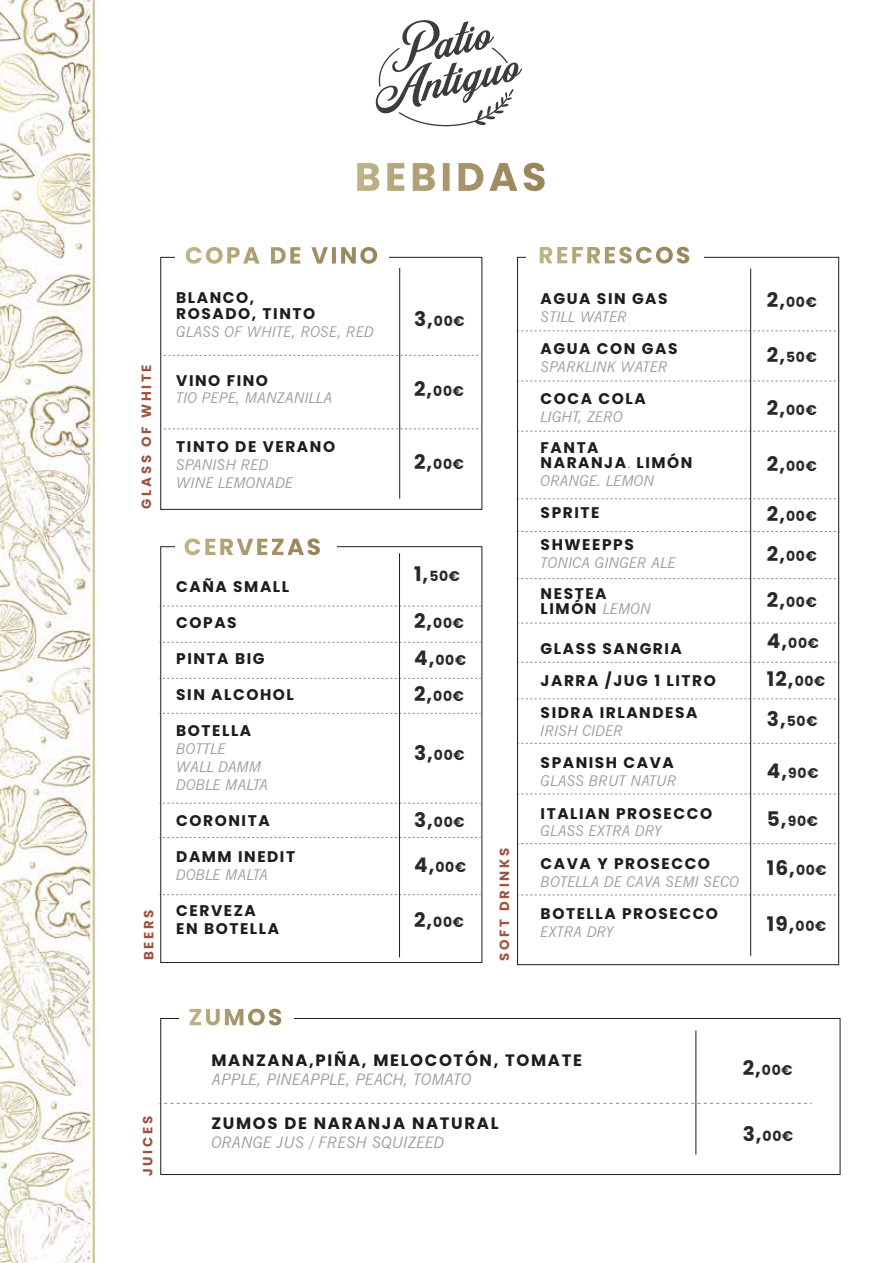
<style>
.page{position:relative;width:893px;height:1263px;background:#fff}
.page>*{position:absolute;margin:0;border:0;box-sizing:border-box;transform-origin:0 0}
.t1{font:700 20.1px "Poppins";color:#292929}
.t2{font:700 16.5px "Poppins";letter-spacing:.1em;color:#1d1d1b}
.t3{font:italic 15.9px "News Gothic BT";color:#9d9d9c}
.t4{font:700 15.45px/32.1px "Poppins";letter-spacing:.1em;color:#1d1d1b}
.t5{font:italic 14.85px/18px "News Gothic BT";color:#9d9d9c}
.t6{font:700 13.95px "Poppins";letter-spacing:.05em;color:#292929}
.t7{font:700 13.35px "Poppins";letter-spacing:.2em;color:#9c5342}
.s1{font-size:20.1px}
.s2{font-family:"News Gothic BT";font-weight:400;font-style:italic;font-size:14.85px;color:#9d9d9c}
.s3{font-size:13.95px}
</style>
<div class="page">
<svg style="left:375px;top:20px;width:147px;height:106px"></svg>
<svg style="left:357px;top:163px;width:188px;height:28px"></svg>
<svg style="left:159px;top:606px;width:321px;height:1px"></svg>
<svg style="left:159px;top:642px;width:321px;height:1px"></svg>
<svg style="left:159px;top:678px;width:321px;height:1px"></svg>
<svg style="left:159px;top:713px;width:321px;height:1px"></svg>
<svg style="left:159px;top:803px;width:321px;height:1px"></svg>
<svg style="left:159px;top:837px;width:321px;height:1px"></svg>
<svg style="left:159px;top:894px;width:321px;height:1px"></svg>
<svg style="left:159px;top:1103px;width:653px;height:1px"></svg>
<svg style="left:521px;top:331px;width:315px;height:1px"></svg>
<svg style="left:521px;top:381px;width:315px;height:1px"></svg>
<svg style="left:521px;top:431px;width:315px;height:1px"></svg>
<svg style="left:521px;top:498px;width:315px;height:1px"></svg>
<svg style="left:521px;top:531px;width:315px;height:1px"></svg>
<svg style="left:521px;top:578px;width:315px;height:1px"></svg>
<svg style="left:521px;top:623px;width:315px;height:1px"></svg>
<svg style="left:521px;top:662px;width:315px;height:1px"></svg>
<svg style="left:521px;top:699px;width:315px;height:1px"></svg>
<svg style="left:521px;top:743px;width:315px;height:1px"></svg>
<svg style="left:521px;top:794px;width:315px;height:1px"></svg>
<svg style="left:521px;top:843px;width:315px;height:1px"></svg>
<svg style="left:521px;top:895px;width:315px;height:1px"></svg>
<hr style="left:750px;top:268px;width:1px;height:688px;background:#1d1d1b">
<hr style="left:399px;top:268px;width:1px;height:231px;background:#1d1d1b">
<hr style="left:696px;top:1030px;width:1px;height:125px;background:#1d1d1b">
<hr style="left:399px;top:553px;width:1px;height:404px;background:#1d1d1b">
<div style="left:160px;top:257px;width:322px;height:253px;border:1px solid #1d1d1b"></div>
<div style="left:175px;top:249px;width:214px;height:15px;background:#fff"></div>
<svg style="left:161px;top:355px;width:321px;height:1px"></svg>
<svg style="left:161px;top:429px;width:321px;height:1px"></svg>
<svg style="left:186px;top:247px;width:191px;height:17px"></svg>
<svg style="left:185px;top:538px;width:135px;height:17px"></svg>
<svg style="left:540px;top:247px;width:149px;height:16px"></svg>
<div style="left:160px;top:1018px;width:680px;height:157px;border:1px solid #1d1d1b"></div>
<div style="left:179px;top:1010px;width:114px;height:19px;background:#fff"></div>
<svg style="left:190px;top:1009px;width:91px;height:16px"></svg>
<img style="left:0;top:0;width:99px;height:1263px">
<p class="t7" style="left:139px;top:509px;width:146px;rotate:-90deg">GLASS OF WHITE</p>
<p class="t4" style="left:176px;top:290px;width:141px;line-height:16px">BLANCO,<br>ROSADO, TINTO</p>
<p class="t5" style="left:176px;top:323px;width:199px">GLASS OF WHITE, ROSE, RED</p>
<p class="t4" style="left:176px;top:364px;width:93px">VINO FINO</p>
<p class="t5" style="left:176px;top:389px;width:158px">TIO PEPE, MANZANILLA</p>
<p class="t4" style="left:176px;top:430px;width:160px">TINTO DE VERANO</p>
<p class="t5" style="left:176px;top:455px;width:119px">SPANISH RED<br>WINE LEMONADE</p>
<p class="t7" style="left:141px;top:960px;width:52px;rotate:-90deg">BEERS</p>
<p class="t4" style="left:176px;top:571px;width:114px">CAÑA SMALL</p>
<p class="t4" style="left:176px;top:607px;width:62px">COPAS</p>
<p class="t4" style="left:176px;top:643px;width:90px">PINTA BIG</p>
<p class="t4" style="left:176px;top:679px;width:119px">SIN ALCOHOL</p>
<p class="t4" style="left:176px;top:715px;width:77px">BOTELLA</p>
<p class="t5" style="left:176px;top:740px;width:94px">BOTTLE<br>WALL DAMM<br>DOBLE MALTA</p>
<p class="t4" style="left:176px;top:805px;width:95px">CORONITA</p>
<p class="t4" style="left:176px;top:841px;width:120px">DAMM INEDIT</p>
<p class="t5" style="left:176px;top:866px;width:94px">DOBLE MALTA</p>
<p class="t4" style="left:176px;top:902px;width:104px;line-height:18px">CERVEZA<br>EN BOTELLA</p>
<p class="t6" style="left:414px;top:313px;width:52px"><span class="s1">3,</span>00€</p>
<p class="t6" style="left:414px;top:383px;width:51px"><span class="s1">2,</span>00€</p>
<p class="t6" style="left:414px;top:456px;width:51px"><span class="s1">2,</span>00€</p>
<p class="t6" style="left:414px;top:568px;width:48px"><span class="s1">1,</span>50€</p>
<p class="t6" style="left:414px;top:615px;width:51px"><span class="s1">2,</span>00€</p>
<p class="t6" style="left:414px;top:652px;width:54px"><span class="s1">4,</span>00€</p>
<p class="t6" style="left:414px;top:688px;width:51px"><span class="s1">2,</span>00€</p>
<p class="t6" style="left:414px;top:747px;width:52px"><span class="s1">3,</span>00€</p>
<p class="t6" style="left:414px;top:814px;width:52px"><span class="s1">3,</span>00€</p>
<p class="t6" style="left:414px;top:859px;width:54px"><span class="s1">4,</span>00€</p>
<p class="t6" style="left:414px;top:913px;width:51px"><span class="s1">2,</span>00€</p>
<p class="t7" style="left:497px;top:961px;width:115px;rotate:-90deg">SOFT DRINKS</p>
<p class="t4" style="left:541px;top:282px;width:129px">AGUA SIN GAS</p>
<p class="t5" style="left:541px;top:307px;width:88px">STILL WATER</p>
<p class="t4" style="left:541px;top:332px;width:138px">AGUA CON GAS</p>
<p class="t5" style="left:541px;top:357px;width:129px">SPARKLINK WATER</p>
<p class="t4" style="left:541px;top:383px;width:107px">COCA COLA</p>
<p class="t5" style="left:541px;top:407px;width:84px">LIGHT, ZERO</p>
<p class="t4" style="left:541px;top:440px;width:153px;line-height:15px">FANTA<br>NARANJA<span class="s2">.</span> LIMÓN</p>
<p class="t5" style="left:541px;top:471px;width:115px">ORANGE. LEMON</p>
<p class="t4" style="left:541px;top:497px;width:95px">SPRITE<br>SHWEEPPS</p>
<p class="t5" style="left:541px;top:554px;width:137px">TONICA GINGER ALE</p>
<p class="t4" style="left:541px;top:586px;width:112px;line-height:15px">NESTEA<br>LIMÓN <span class="s2">LEMON</span></p>
<p class="t4" style="left:541px;top:633px;width:177px">GLASS SANGRIA<br>JARRA /JUG 1 LITRO<br>SIDRA IRLANDESA</p>
<p class="t5" style="left:541px;top:722px;width:84px">IRISH CIDER</p>
<p class="t4" style="left:541px;top:747px;width:135px">SPANISH CAVA</p>
<p class="t5" style="left:541px;top:772px;width:138px">GLASS BRUT NATUR</p>
<p class="t4" style="left:541px;top:797px;width:173px">ITALIAN PROSECCO</p>
<p class="t5" style="left:541px;top:822px;width:123px">GLASS EXTRA DRY</p>
<p class="t4" style="left:541px;top:847px;width:171px">CAVA Y PROSECCO</p>
<p class="t5" style="left:541px;top:872px;width:200px">BOTELLA DE CAVA SEMI SECO</p>
<p class="t4" style="left:541px;top:897px;width:179px">BOTELLA PROSECCO</p>
<p class="t5" style="left:541px;top:922px;width:74px">EXTRA DRY</p>
<p class="t6" style="left:767px;top:294px;width:51px"><span class="s1">2,</span>00€</p>
<p class="t6" style="left:767px;top:349px;width:51px"><span class="s1">2,</span>50€</p>
<p class="t6" style="left:767px;top:402px;width:51px"><span class="s1">2,</span>00€</p>
<p class="t6" style="left:767px;top:458px;width:51px"><span class="s1">2,</span>00€</p>
<p class="t6" style="left:767px;top:508px;width:51px"><span class="s1">2,</span>00€</p>
<p class="t6" style="left:767px;top:548px;width:51px"><span class="s1">2,</span>00€</p>
<p class="t6" style="left:767px;top:594px;width:51px"><span class="s1">2,</span>00€</p>
<p class="t6" style="left:767px;top:635px;width:54px"><span class="s1">4,</span>00€</p>
<h1 class="t1" style="left:767px;top:667px;width:60px">12,<span class="s3">00€</span></h1>
<p class="t6" style="left:767px;top:713px;width:52px"><span class="s1">3,</span>50€</p>
<p class="t6" style="left:767px;top:765px;width:53px"><span class="s1">4,</span>90€</p>
<p class="t6" style="left:767px;top:813px;width:53px"><span class="s1">5,</span>90€</p>
<h1 class="t1" style="left:767px;top:857px;width:61px">16,<span class="s3">00€</span></h1>
<h1 class="t1" style="left:767px;top:913px;width:61px">19,<span class="s3">00€</span></h1>
<p class="t7" style="left:140px;top:1176px;width:62px;rotate:-90deg">JUICES</p>
<p class="t2" style="left:211px;top:1050px;width:372px">MANZANA,PIÑA, MELOCOTÓN, TOMATE</p>
<p class="t3" style="left:212px;top:1070px;width:261px">APPLE, PINEAPPLE, PEACH, TOMATO</p>
<p class="t2" style="left:211px;top:1114px;width:289px">ZUMOS DE NARANJA NATURAL</p>
<p class="t3" style="left:211px;top:1133px;width:234px">ORANGE JUS / FRESH SQUIZEED</p>
<p class="t6" style="left:743px;top:1062px;width:51px"><span class="s1">2,</span>00€</p>
<p class="t6" style="left:743px;top:1128px;width:52px"><span class="s1">3,</span>00€</p>
</div>
